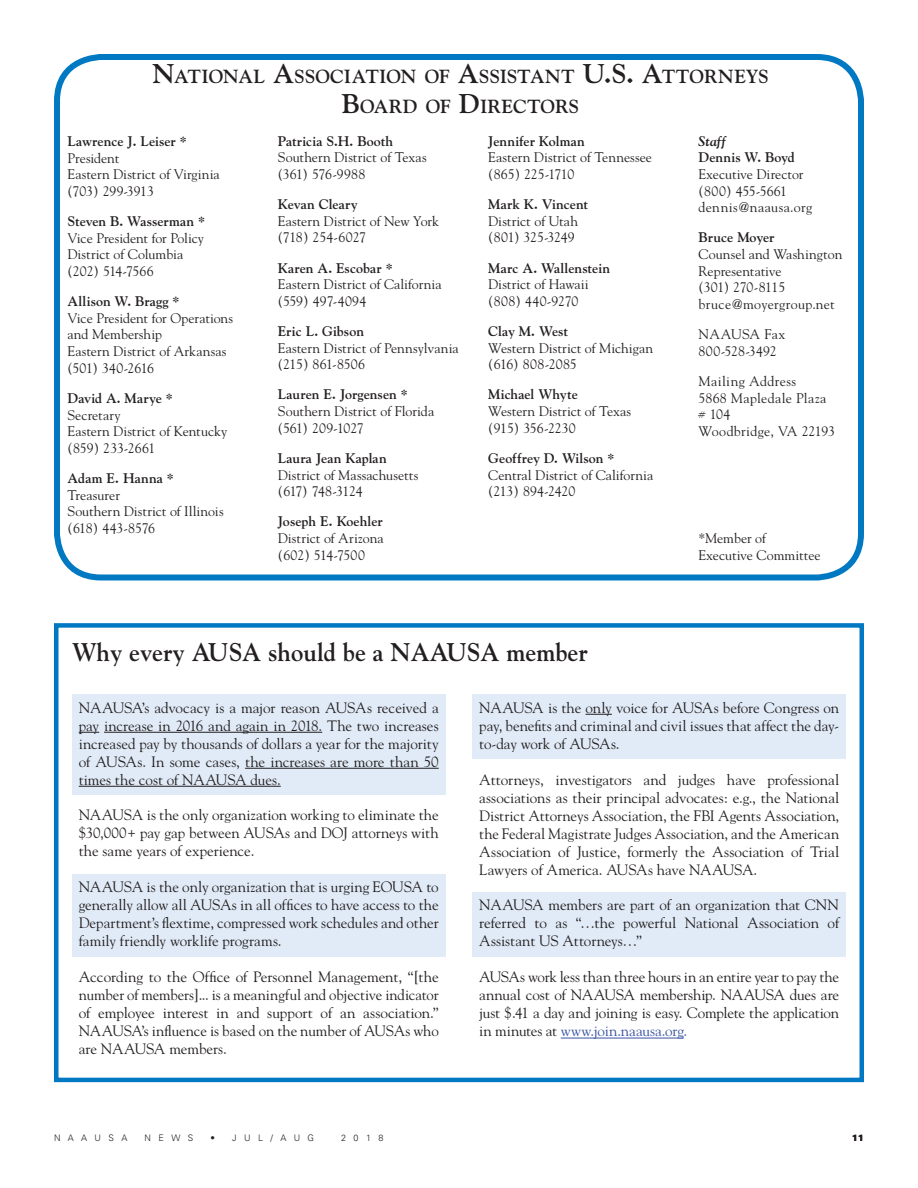
<style>
.page{position:relative;width:918px;height:1188px;background:#fff}
.page>*{position:absolute;margin:0;border:0;box-sizing:border-box;transform-origin:0 0}
.t1{font:700 25.5px "Goudy";color:#231f20;scale:.96 1}
.t2{font:700 18.9px/30px "Goudy";color:#231f20;text-align:center}
.t3{font:15px/18px "Goudy";letter-spacing:-.005em;color:#231f20;text-align:justify}
.t4{font:13.8px/16.6px "Goudy";color:#231f20}
.t5{font:700 13.8px "Goudy";color:#231f20}
.t6{font:13.8px/16.6px "Goudy";letter-spacing:.025em;color:#231f20}
.t7{font:italic 700 13.8px "Goudy";letter-spacing:.01em;color:#231f20}
.t8{font:300 9px "Univers";letter-spacing:.82em;color:#231f20}
.t9{font:900 9px "Univers";color:#231f20}
.s1{font-size:27px}
.s2{color:#3853a3}
</style>
<div class="page">
<div style="left:54px;top:54px;width:810px;height:526px;border:6px solid #0079c2;border-radius:44px"></div>
<div style="left:72px;top:694px;width:374px;height:101px;background:#e1ebf7"></div>
<svg style="left:79px;top:732px;width:20px;height:1px"></svg>
<hr style="left:104px;top:732px;width:218px;height:1px;background:#231f20">
<hr style="left:245px;top:768px;width:194px;height:1px;background:#231f20">
<hr style="left:79px;top:786px;width:202px;height:1px;background:#231f20">
<div style="left:72px;top:874px;width:374px;height:82px;background:#e1ebf7"></div>
<div style="left:472px;top:694px;width:374px;height:65px;background:#e1ebf7"></div>
<svg style="left:586px;top:714px;width:26px;height:1px"></svg>
<div style="left:472px;top:892px;width:374px;height:64px;background:#e1ebf7"></div>
<hr style="left:561px;top:1038px;width:123px;height:1px;background:#3853a3">
<div style="left:54px;top:623px;width:810px;height:459px;border:4px solid #0079c2"></div>
<p class="t2" style="left:152px;top:61px;width:618px"><span class="s1">N</span>ATIONAL <span class="s1">A</span>SSOCIATION OF <span class="s1">A</span>SSISTANT <span class="s1">U.S. A</span>TTORNEYS<br><span class="s1">B</span>OARD OF <span class="s1">D</span>IRECTORS</p>
<p class="t5" style="left:68px;top:133px;width:121px">Lawrence J. Leiser *</p>
<p class="t4" style="left:68px;top:149px;width:154px">President<br>Eastern District of Virginia (703) 299-3913</p>
<p class="t5" style="left:68px;top:213px;width:139px">Steven B. Wasserman *</p>
<p class="t4" style="left:68px;top:229px;width:138px">Vice President for Policy<br>District of Columbia (202) 514-7566</p>
<p class="t5" style="left:68px;top:293px;width:113px">Allison W. Bragg *</p>
<p class="t4" style="left:68px;top:309px;width:167px">Vice President for Operations and Membership<br>Eastern District of Arkansas (501) 340-2616</p>
<p class="t5" style="left:68px;top:390px;width:107px">David A. Marye *</p>
<p class="t4" style="left:68px;top:406px;width:161px">Secretary<br>Eastern District of Kentucky (859) 233-2661</p>
<p class="t5" style="left:68px;top:470px;width:108px">Adam E. Hanna *</p>
<p class="t4" style="left:68px;top:486px;width:158px">Treasurer<br>Southern District of Illinois (618) 443-8576</p>
<p class="t5" style="left:278px;top:133px;width:117px">Patricia S.H. Booth</p>
<p class="t4" style="left:278px;top:149px;width:150px">Southern District of Texas (361) 576-9988</p>
<p class="t5" style="left:278px;top:196px;width:81px">Kevan Cleary</p>
<p class="t4" style="left:278px;top:212px;width:163px">Eastern District of New York (718) 254-6027</p>
<p class="t5" style="left:278px;top:260px;width:116px">Karen A. Escobar *</p>
<p class="t4" style="left:278px;top:276px;width:165px">Eastern District of California (559) 497-4094</p>
<p class="t5" style="left:278px;top:323px;width:88px">Eric L. Gibson</p>
<p class="t4" style="left:278px;top:339px;width:182px">Eastern District of Pennsylvania (215) 861-8506</p>
<p class="t5" style="left:278px;top:386px;width:131px">Lauren E. Jorgensen *</p>
<p class="t4" style="left:278px;top:403px;width:158px">Southern District of Florida (561) 209-1027</p>
<p class="t5" style="left:278px;top:450px;width:110px">Laura Jean Kaplan</p>
<p class="t4" style="left:278px;top:466px;width:142px">District of Massachusetts (617) 748-3124</p>
<p class="t5" style="left:278px;top:513px;width:107px">Joseph E. Koehler</p>
<p class="t4" style="left:278px;top:530px;width:107px">District of Arizona (602) 514-7500</p>
<p class="t5" style="left:488px;top:133px;width:98px">Jennifer Kolman</p>
<p class="t4" style="left:488px;top:149px;width:165px">Eastern District of Tennessee (865) 225-1710</p>
<p class="t5" style="left:488px;top:196px;width:101px">Mark K. Vincent</p>
<p class="t4" style="left:488px;top:212px;width:91px">District of Utah (801) 325-3249</p>
<p class="t5" style="left:488px;top:260px;width:123px">Marc A. Wallenstein</p>
<p class="t4" style="left:488px;top:276px;width:102px">District of Hawaii (808) 440-9270</p>
<p class="t5" style="left:488px;top:323px;width:81px">Clay M. West</p>
<p class="t4" style="left:488px;top:339px;width:166px">Western District of Michigan (616) 808-2085</p>
<p class="t5" style="left:488px;top:386px;width:91px">Michael Whyte</p>
<p class="t4" style="left:488px;top:403px;width:144px">Western District of Texas (915) 356-2230</p>
<p class="t5" style="left:488px;top:450px;width:128px">Geoffrey D. Wilson *</p>
<p class="t4" style="left:488px;top:466px;width:167px">Central District of California (213) 894-2420</p>
<p class="t7" style="left:699px;top:132px;width:29px">Staff</p>
<p class="t5" style="left:699px;top:149px;width:98px">Dennis W. Boyd</p>
<p class="t4" style="left:699px;top:165px;width:115px">Executive Director (800) 455-5661 dennis@naausa.org</p>
<p class="t5" style="left:699px;top:229px;width:77px">Bruce Moyer</p>
<p class="t4" style="left:699px;top:246px;width:145px">Counsel and Washington<br>Representative<br>(301) 270-8115 bruce@moyergroup.net</p>
<p class="t4" style="left:699px;top:326px;width:88px">NAAUSA Fax<br>800-528-3492</p>
<p class="t6" style="left:699px;top:372px;width:138px">Mailing Address<br>5868 Mapledale Plaza # 104<br>Woodbridge, VA 22193</p>
<p class="t4" style="left:699px;top:530px;width:124px">*Member of<br>Executive Committee</p>
<h1 class="t1" style="left:72px;top:637px;width:539px">Why every AUSA should be a NAAUSA member</h1>
<p class="t3" style="left:79px;top:698px;width:362px">NAAUSA’s advocacy is a major reason AUSAs received a pay increase in 2016 and again in 2018. The two increases increased pay by thousands of dollars a year for the majority of AUSAs. In some cases, the increases are more than 50 times the cost of NAAUSA dues.</p>
<p class="t3" style="left:79px;top:806px;width:361px">NAAUSA is the only organization working to eliminate the $30,000+ pay gap between AUSAs and DOJ attorneys with the same years of experience.</p>
<p class="t3" style="left:79px;top:878px;width:362px">NAAUSA is the only organization that is urging EOUSA to generally allow all AUSAs in all offices to have access to the Department’s flextime, compressed work schedules and other family friendly worklife programs.</p>
<p class="t3" style="left:79px;top:968px;width:362px">According to the Office of Personnel Management, “[the number of members]... is a meaningful and objective indicator of employee interest in and support of an association.” NAAUSA’s influence is based on the number of AUSAs who are NAAUSA members.</p>
<p class="t3" style="left:479px;top:698px;width:362px">NAAUSA is the only voice for AUSAs before Congress on pay, benefits and criminal and civil issues that affect the day&shy;to-day work of AUSAs.</p>
<p class="t3" style="left:479px;top:770px;width:362px">Attorneys, investigators and judges have professional associations as their principal advocates: e.g., the National District Attorneys Association, the FBI Agents Association, the Federal Magistrate Judges Association, and the American Association of Justice, formerly the Association of Trial Lawyers of America. AUSAs have NAAUSA.</p>
<p class="t3" style="left:479px;top:896px;width:362px">NAAUSA members are part of an organization that CNN referred to as “…the powerful National Association of Assistant US Attorneys…”</p>
<p class="t3" style="left:479px;top:968px;width:362px">AUSAs work less than three hours in an entire year to pay the annual cost of NAAUSA membership. NAAUSA dues are just $.41 a day and joining is easy. Complete the application in minutes at <span class="s2">www.join.naausa.org.</span></p>
<p class="t8" style="left:54px;top:1132px;width:75px">NAAUSA</p>
<p class="t8" style="left:145px;top:1132px;width:50px">NEWS</p>
<p class="t8" style="left:211px;top:1132px;width:105px">• Ju l/Au g</p>
<p class="t8" style="left:341px;top:1132px;width:44px">2018</p>
<p class="t9" style="left:852px;top:1132px;width:14px">11</p>
</div>
